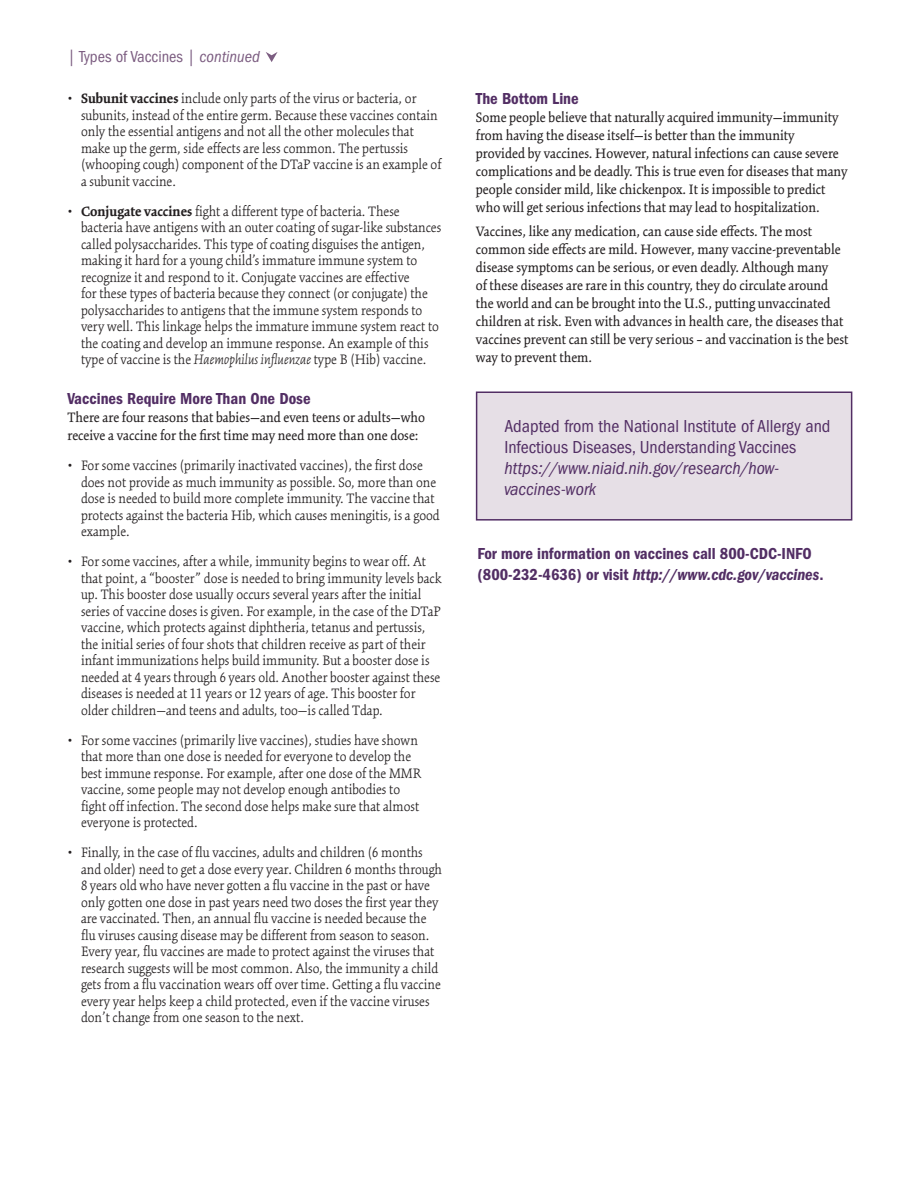
<style>
.page{position:relative;width:918px;height:1188px;background:#fff}
.page>*{position:absolute;margin:0;border:0;box-sizing:border-box;transform-origin:0 0}
.t1{font:condensed 18px/21px "ITC Franklin Gothic Std";color:#522e64}
.H2_b{font:16.5px/21px "ITC Franklin Gothic Std Dm Cd";color:#522e64}
.H2_b-2{font:condensed 16.5px "ITC Franklin Gothic Std";color:#7c5d81}
.t2{font:300 15px/16.5px "Kinesis Std";color:#231f20}
.Body{font:15px/18px "Kinesis Std";color:#231f20}
.s1{font-style:italic}
.s2{font-weight:700}
.s3{font-family:"ITC Franklin Gothic Std Dm Cd It"}
</style>
<div class="page">
<div style="left:477px;top:392px;width:375px;height:128px;background:#e6dfe6"></div>
<div style="left:476px;top:392px;width:376px;height:129px;border:2px solid #522e64"></div>
<svg style="left:266px;top:52px;width:12px;height:10px"></svg>
<p class="H2_b-2" style="left:68px;top:47px;width:194px">| Types of Vaccines | <span class="s1">continued</span></p>
<p class="t2" style="left:81px;top:90px;width:362px;text-indent:-14px">• <span class="s2">Subunit vaccines</span> include only parts of the virus or bacteria, or subunits, instead of the entire germ. Because these vaccines contain only the essential antigens and not all the other molecules that make up the germ, side effects are less common. The pertussis (whooping cough) component of the DTaP vaccine is an example of a subunit vaccine.</p>
<p class="t2" style="left:81px;top:203px;width:362px;text-indent:-14px">• <span class="s2">Conjugate vaccines</span> fight a different type of bacteria. These bacteria have antigens with an outer coating of sugar-like substances called polysaccharides. This type of coating disguises the antigen, making it hard for a young child’s immature immune system to recognize it and respond to it. Conjugate vaccines are effective<br>for these types of bacteria because they connect (or conjugate) the polysaccharides to antigens that the immune system responds to very well. This linkage helps the immature immune system react to the coating and develop an immune response. An example of this type of vaccine is the <span class="s1">Haemophilus influenzae</span> type B (Hib) vaccine.</p>
<p class="H2_b" style="left:68px;top:388px;width:245px">Vaccines Require More Than One Dose</p>
<p class="Body" style="left:68px;top:408px;width:359px">There are four reasons that babies—and even teens or adults—who receive a vaccine for the first time may need more than one dose:</p>
<p class="t2" style="left:81px;top:457px;width:360px;text-indent:-14px">• For some vaccines (primarily inactivated vaccines), the first dose does not provide as much immunity as possible. So, more than one dose is needed to build more complete immunity. The vaccine that protects against the bacteria Hib, which causes meningitis, is a good example.</p>
<p class="t2" style="left:81px;top:553px;width:362px;text-indent:-14px">• For some vaccines, after a while, immunity begins to wear off. At that point, a “booster” dose is needed to bring immunity levels back up. This booster dose usually occurs several years after the initial series of vaccine doses is given. For example, in the case of the DTaP vaccine, which protects against diphtheria, tetanus and pertussis, the initial series of four shots that children receive as part of their infant immunizations helps build immunity. But a booster dose is needed at 4 years through 6 years old. Another booster against these diseases is needed at 11 years or 12 years of age. This booster for older children—and teens and adults, too—is called Tdap.</p>
<p class="t2" style="left:81px;top:732px;width:342px;text-indent:-14px">• For some vaccines (primarily live vaccines), studies have shown that more than one dose is needed for everyone to develop the best immune response. For example, after one dose of the MMR vaccine, some people may not develop enough antibodies to fight off infection. The second dose helps make sure that almost everyone is protected.</p>
<p class="t2" style="left:81px;top:844px;width:363px;text-indent:-14px">• Finally, in the case of flu vaccines, adults and children (6 months and older) need to get a dose every year. Children 6 months through 8 years old who have never gotten a flu vaccine in the past or have only gotten one dose in past years need two doses the first year they are vaccinated. Then, an annual flu vaccine is needed because the flu viruses causing disease may be different from season to season.<br>Every year, flu vaccines are made to protect against the viruses that research suggests will be most common. Also, the immunity a child gets from a flu vaccination wears off over time. Getting a flu vaccine every year helps keep a child protected, even if the vaccine viruses don’t change from one season to the next.</p>
<p class="H2_b" style="left:476px;top:88px;width:104px">The Bottom Line</p>
<p class="Body" style="left:476px;top:108px;width:373px">Some people believe that naturally acquired immunity—immunity from having the disease itself—is better than the immunity provided by vaccines. However, natural infections can cause severe complications and be deadly. This is true even for diseases that many people consider mild, like chickenpox. It is impossible to predict who will get serious infections that may lead to hospitalization.</p>
<p class="Body" style="left:476px;top:223px;width:374px">Vaccines, like any medication, can cause side effects. The most common side effects are mild. However, many vaccine-preventable disease symptoms can be serious, or even deadly. Although many<br>of these diseases are rare in this country, they do circulate around the world and can be brought into the U.S., putting unvaccinated children at risk. Even with advances in health care, the diseases that vaccines prevent can still be very serious – and vaccination is the best way to prevent them.</p>
<p class="t1" style="left:504px;top:416px;width:328px">Adapted from the National Institute of Allergy and Infectious Diseases, Understanding Vaccines <span class="s1">https://www.niaid.nih.gov/research/how&shy;vaccines-work</span></p>
<p class="H2_b" style="left:477px;top:543px;width:348px">For more information on vaccines call 800-CDC-INFO (800-232-4636) or visit <span class="s3">http://www.cdc.gov/vaccines</span>.</p>
</div>
